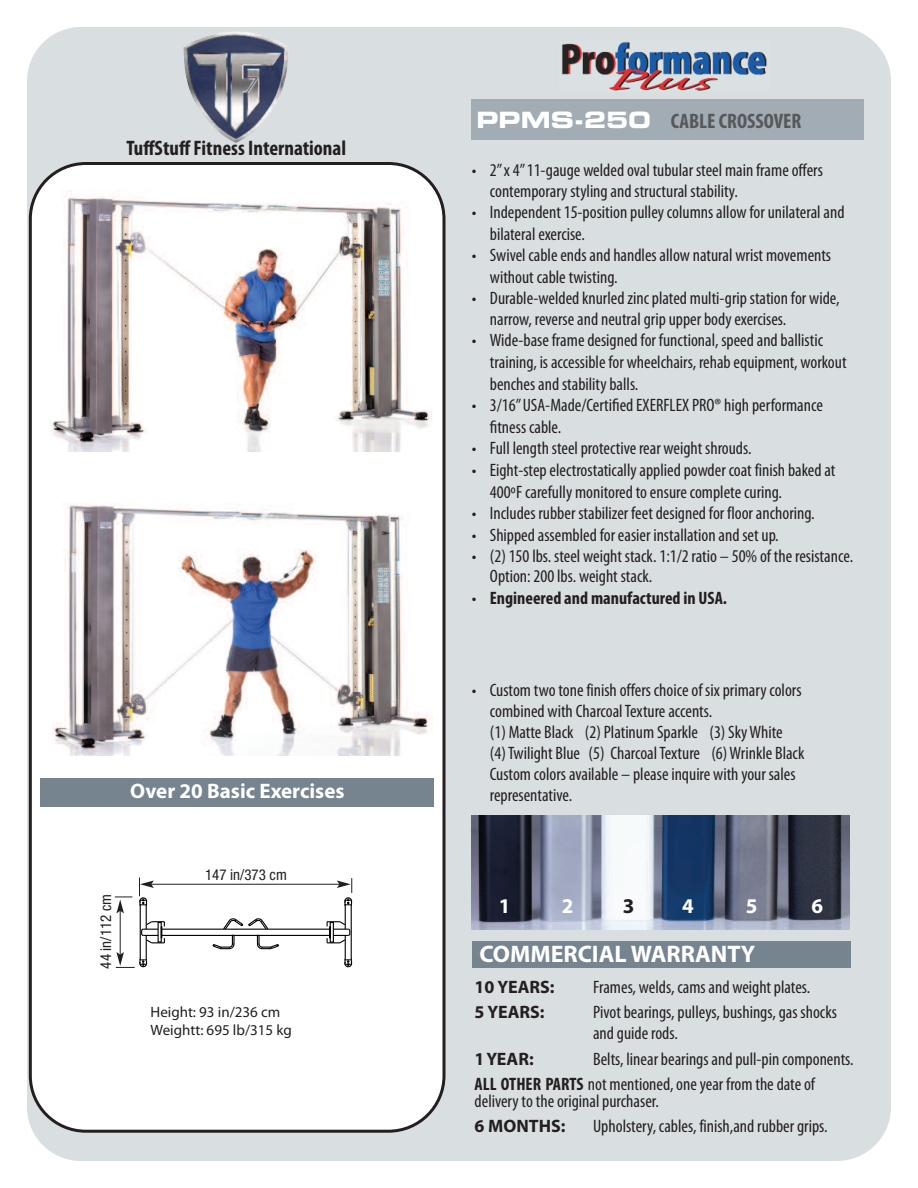
<style>
.page{position:relative;width:918px;height:1188px;background:#fff}
.page>*{position:absolute;margin:0;border:0;box-sizing:border-box;transform-origin:0 0}
.t1{font:700 24px "Myriad Pro";color:#fff}
.t2{font:700 condensed 21px "Myriad Pro";color:#231f20}
.t3{font:700 21px "Myriad Pro";color:#fff}
.t4{font:700 condensed 21px "Myriad Pro";color:#57585a}
.t5{font:700 21px "Myriad Pro";color:#231f20}
.t6{font:condensed 18px/21.6px "Myriad Pro";color:#231f20}
.t7{font:700 condensed 18px "Myriad Pro";color:#231f20}
.t8{font:700 18px "Myriad Pro";color:#231f20}
.t9{font:15px/18px "Myriad Pro";color:#231f20}
.t10{font:condensed 15px "Helvetica Neue LT Std";color:#231f20}
.s1{font-family:"Eurostile LT Std Bold Ex 2";font-weight:400;font-stretch:normal;font-size:22.5px;color:#fff}
.s2{font-weight:400}
.s3{font-weight:700}
</style>
<div class="page">
<div style="left:27px;top:27px;width:864px;height:1134px;background:#d9dfe1;border-radius:54px"></div>
<img style="left:472px;top:815px;width:378px;height:114px">
<div style="left:472px;top:942px;width:379px;height:26px;background:#76848f"></div>
<svg style="left:29px;top:162px;width:417px;height:971px;background:#f2f2f3"></svg>
<hr style="left:162px;top:929px;width:168px;height:1px;background:#040503">
<hr style="left:162px;top:935px;width:168px;height:1px;background:#040503">
<svg style="left:212px;top:918px;width:68px;height:32px;background:#cfcfcf"></svg>
<div style="left:40px;top:778px;width:394px;height:28px;background:#76848f"></div>
<div style="left:472px;top:99px;width:392px;height:40px;background:#a1acb4"></div>
<img style="left:562px;top:42px;width:205px;height:49px">
<hr style="left:151px;top:884px;width:188px;height:1px;background:#231f20">
<svg style="left:327px;top:878px;width:25px;height:89px;background:#d1d1d1"></svg>
<svg style="left:115px;top:878px;width:50px;height:90px;background:#dfdfdf"></svg>
<img style="left:40px;top:172px;width:393px;height:280px">
<img style="left:41px;top:472px;width:394px;height:284px">
<div style="left:35px;top:452px;width:402px;height:14px;background:#fff"></div>
<img style="left:183px;top:32px;width:105px;height:111px">
<p class="t2" style="left:126px;top:141px;width:221px">TuffStuff Fitness International</p>
<p class="t3" style="left:130px;top:783px;width:216px">Over 20 Basic Exercises</p>
<p class="t10" style="left:100px;top:969px;width:76px;rotate:-90deg">44 in/112 cm</p>
<p class="t10" style="left:205px;top:869px;width:83px">147 in/373 cm</p>
<p class="t9" style="left:151px;top:1004px;width:143px">Height: 93 in/236 cm<br>Weightt: 695 lb/315 kg</p>
<p class="t4" style="left:476px;top:113px;width:327px"><span class="s1">PPMS-250</span> CABLE CROSSOVER</p>
<p class="t6" style="left:490px;top:161px;width:335px;line-height:21px;text-indent:-18px">• 2”x 4”11-gauge welded oval tubular steel main frame offers contemporary styling and structural stability.</p>
<p class="t6" style="left:490px;top:203px;width:356px;text-indent:-18px">• Independent 15-position pulley columns allow for unilateral and bilateral exercise.</p>
<p class="t6" style="left:490px;top:246px;width:343px;text-indent:-18px">• Swivel cable ends and handles allow natural wrist movements without cable twisting.</p>
<p class="t6" style="left:490px;top:289px;width:351px;line-height:21px;text-indent:-18px">• Durable-welded knurled zinc plated multi-grip station for wide, narrow, reverse and neutral grip upper body exercises.</p>
<p class="t6" style="left:490px;top:331px;width:358px;text-indent:-18px">• Wide-base frame designed for functional, speed and ballistic training, is accessible for wheelchairs, rehab equipment, workout benches and stability balls.</p>
<p class="t6" style="left:490px;top:396px;width:335px;text-indent:-18px">• 3/16”USA-Made/Certified EXERFLEX PRO® high performance fitness cable.</p>
<p class="t6" style="left:472px;top:439px;width:281px">• Full length steel protective rear weight shrouds.</p>
<p class="t6" style="left:490px;top:461px;width:347px;text-indent:-18px">• Eight-step electrostatically applied powder coat finish baked at<br>400ºF carefully monitored to ensure complete curing.</p>
<p class="t6" style="left:472px;top:504px;width:344px">• Includes rubber stabilizer feet designed for floor anchoring.</p>
<p class="t6" style="left:472px;top:526px;width:308px">• Shipped assembled for easier installation and set up.</p>
<p class="t6" style="left:490px;top:548px;width:365px;line-height:19.5px;text-indent:-18px">• (2) 150 lbs. steel weight stack. 1:1/2 ratio – 50% of the resistance.<br>Option: 200 lbs. weight stack.</p>
<p class="t7" style="left:472px;top:591px;width:257px"><span class="s2">•</span> Engineered and manufactured in USA.</p>
<p class="t6" style="left:490px;top:681px;width:316px;line-height:21.1px;text-indent:-18px">• Custom two tone finish offers choice of six primary colors combined with CharcoalTexture accents.<br>(1) Matte Black (2) Platinum Sparkle (3) SkyWhite (4)Twilight Blue (5) CharcoalTexture (6)Wrinkle Black Custom colors available – please inquire with your sales representative.</p>
<p class="t3" style="left:499px;top:898px;width:13px">1</p>
<p class="t3" style="left:562px;top:898px;width:13px">2</p>
<p class="t3" style="left:682px;top:898px;width:13px">4</p>
<p class="t3" style="left:746px;top:898px;width:13px">5</p>
<p class="t3" style="left:812px;top:898px;width:13px">6</p>
<p class="t5" style="left:623px;top:898px;width:13px">3</p>
<h1 class="t1" style="left:479px;top:945px;width:277px">COMMERCIAL WARRANTY</h1>
<p class="t8" style="left:475px;top:980px;width:81px">10 YEARS:</p>
<p class="t6" style="left:593px;top:978px;width:219px">Frames, welds, cams and weight plates.</p>
<p class="t8" style="left:475px;top:1006px;width:71px">5 YEARS:</p>
<p class="t6" style="left:593px;top:1003px;width:245px;line-height:21px">Pivot bearings, pulleys, bushings, gas shocks and guide rods.</p>
<p class="t8" style="left:475px;top:1052px;width:61px">1YEAR:</p>
<p class="t6" style="left:475px;top:1048px;width:381px;line-height:25.5px;text-indent:118px">Belts, linear bearings and pull-pin components.<br><span class="s3">ALL OTHER PARTS</span> not mentioned, one year from the date of</p>
<p class="t6" style="left:475px;top:1092px;width:186px">delivery to the original purchaser.</p>
<p class="t8" style="left:475px;top:1120px;width:92px">6 MONTHS:</p>
<p class="t6" style="left:593px;top:1117px;width:236px">Upholstery, cables, finish,and rubber grips.</p>
</div>
